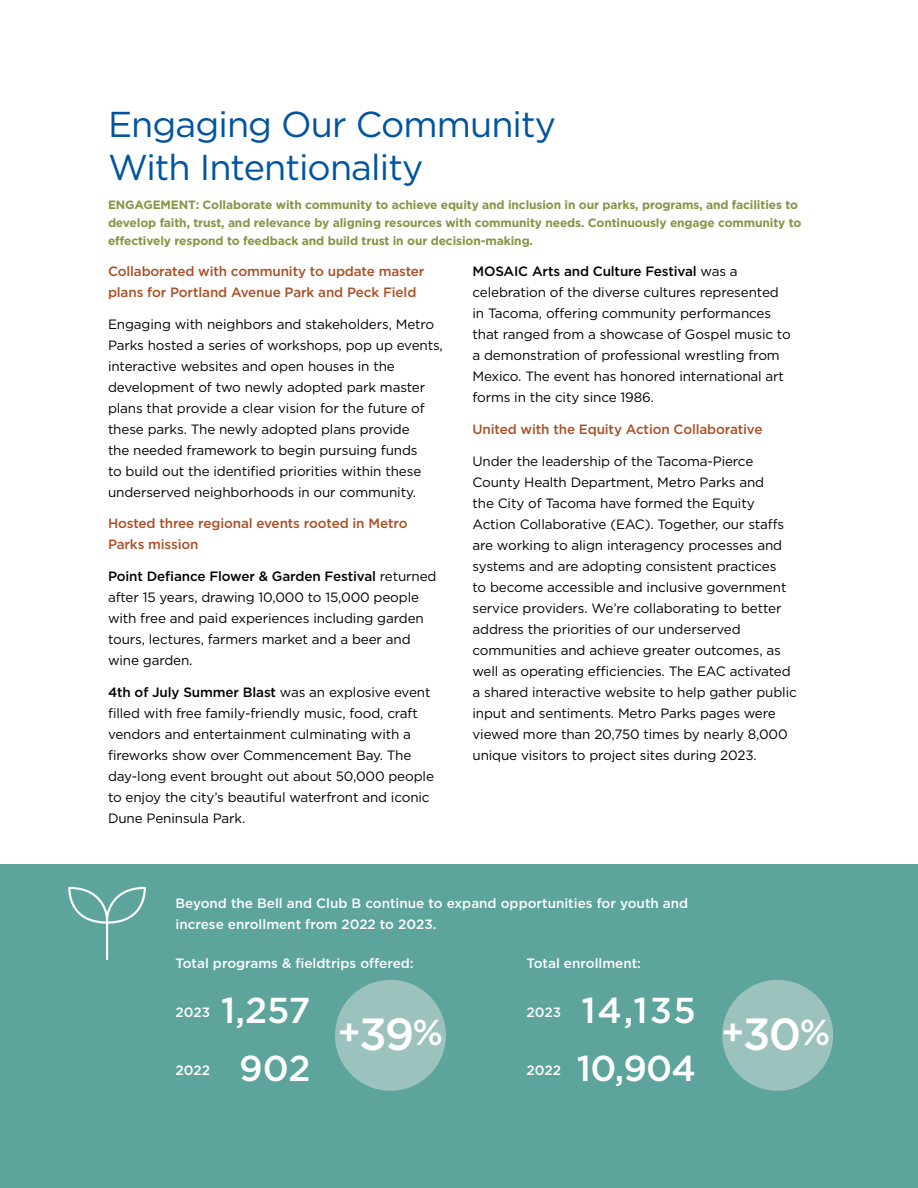
<style>
.page{position:relative;width:918px;height:1188px;background:#fff}
.page>*{position:absolute;margin:0;border:0;box-sizing:border-box;transform-origin:0 0}
.t1{font:36px/43.2px "Gotham";letter-spacing:-.025em;color:#01549f}
.t2{font:500 36px "Gotham";letter-spacing:-.005em;color:#fff}
.t3{font:13.5px/21px "Gotham";letter-spacing:-.01em;color:#000}
.t4{font:500 13.5px/21px "Gotham";letter-spacing:-.01em;color:#aa4f25}
.t5{font:500 13.5px/21px "Gotham";color:#fff}
.t6{font:700 12px/18px "Gotham";letter-spacing:-.01em;color:#879443}
.s1{font-weight:500}
.s2{font-size:45px}
</style>
<div class="page">
<div style="left:0;top:865px;width:918px;height:323px;background:#5ca49c"></div>
<svg style="left:68px;top:887px;width:78px;height:73px"></svg>
<div style="left:335px;top:980px;width:111px;height:111px;background:#9cc2bd;border-radius:50%"></div>
<div style="left:722px;top:980px;width:111px;height:111px;background:#9cc2bd;border-radius:50%"></div>
<h1 class="t1" style="left:108px;top:102px;width:450px">Engaging Our Community<br>With Intentionality</h1>
<p class="t6" style="left:108px;top:195px;width:695px">ENGAGEMENT: Collaborate with community to achieve equity and inclusion in our parks, programs, and facilities to develop faith, trust, and relevance by aligning resources with community needs. Continuously engage community to effectively respond to feedback and build trust in our decision-making.</p>
<p class="t4" style="left:108px;top:260px;width:318px">Collaborated with community to update master plans for Portland Avenue Park and Peck Field</p>
<p class="t3" style="left:108px;top:313px;width:336px">Engaging with neighbors and stakeholders, Metro Parks hosted a series of workshops, pop up events, interactive websites and open houses in the development of two newly adopted park master plans that provide a clear vision for the future of these parks. The newly adopted plans provide<br>the needed framework to begin pursuing funds<br>to build out the identified priorities within these underserved neighborhoods in our community.</p>
<p class="t4" style="left:108px;top:513px;width:301px">Hosted three regional events rooted in Metro<br>Parks mission</p>
<p class="t3" style="left:108px;top:566px;width:330px"><span class="s1">Point Defiance Flower &amp; Garden Festival</span> returned after 15 years, drawing 10,000 to 15,000 people with free and paid experiences including garden tours, lectures, farmers market and a beer and wine garden.</p>
<p class="t3" style="left:108px;top:682px;width:327px"><span class="s1">4th of July Summer Blast</span> was an explosive event filled with free family-friendly music, food, craft vendors and entertainment culminating with a fireworks show over Commencement Bay. The day-long event brought out about 50,000 people to enjoy the city’s beautiful waterfront and iconic Dune Peninsula Park.</p>
<p class="t3" style="left:472px;top:260px;width:320px"><span class="s1">MOSAIC Arts and Culture Festival</span> was a celebration of the diverse cultures represented in Tacoma, offering community performances that ranged from a showcase of Gospel music to a demonstration of professional wrestling from Mexico. The event has honored international art forms in the city since 1986.</p>
<p class="t4" style="left:472px;top:418px;width:292px">United with the Equity Action Collaborative</p>
<p class="t3" style="left:472px;top:450px;width:326px">Under the leadership of the Tacoma-Pierce County Health Department, Metro Parks and<br>the City of Tacoma have formed the Equity Action Collaborative (EAC). Together, our staffs are working to align interagency processes and systems and are adopting consistent practices<br>to become accessible and inclusive government service providers. We’re collaborating to better address the priorities of our underserved communities and achieve greater outcomes, as well as operating efficiencies. The EAC activated a shared interactive website to help gather public input and sentiments. Metro Parks pages were viewed more than 20,750 times by nearly 8,000 unique visitors to project sites during 2023.</p>
<p class="t5" style="left:176px;top:893px;width:514px">Beyond the Bell and Club B continue to expand opportunities for youth and increse enrollment from 2022 to 2023.</p>
<p class="t5" style="left:176px;top:952px;width:240px">Total programs &amp; fieldtrips offered:</p>
<p class="t5" style="left:526px;top:952px;width:116px">Total enrollment:</p>
<p class="t5" style="left:176px;top:1002px;width:36px">2023</p>
<h1 class="t2" style="left:221px;top:987px;width:91px">1,257</h1>
<p class="t5" style="left:526px;top:1002px;width:36px">2023</p>
<h1 class="t2" style="left:582px;top:987px;width:116px">14,135</h1>
<h1 class="t2" style="left:338px;top:1009px;width:107px">+<span class="s2">39</span>%</h1>
<p class="t5" style="left:176px;top:1059px;width:36px">2022</p>
<h1 class="t2" style="left:239px;top:1044px;width:73px">902</h1>
<p class="t5" style="left:526px;top:1059px;width:36px">2022</p>
<h1 class="t2" style="left:577px;top:1044px;width:121px">10,904</h1>
<h1 class="t2" style="left:722px;top:1009px;width:110px">+<span class="s2">30</span>%</h1>
</div>
